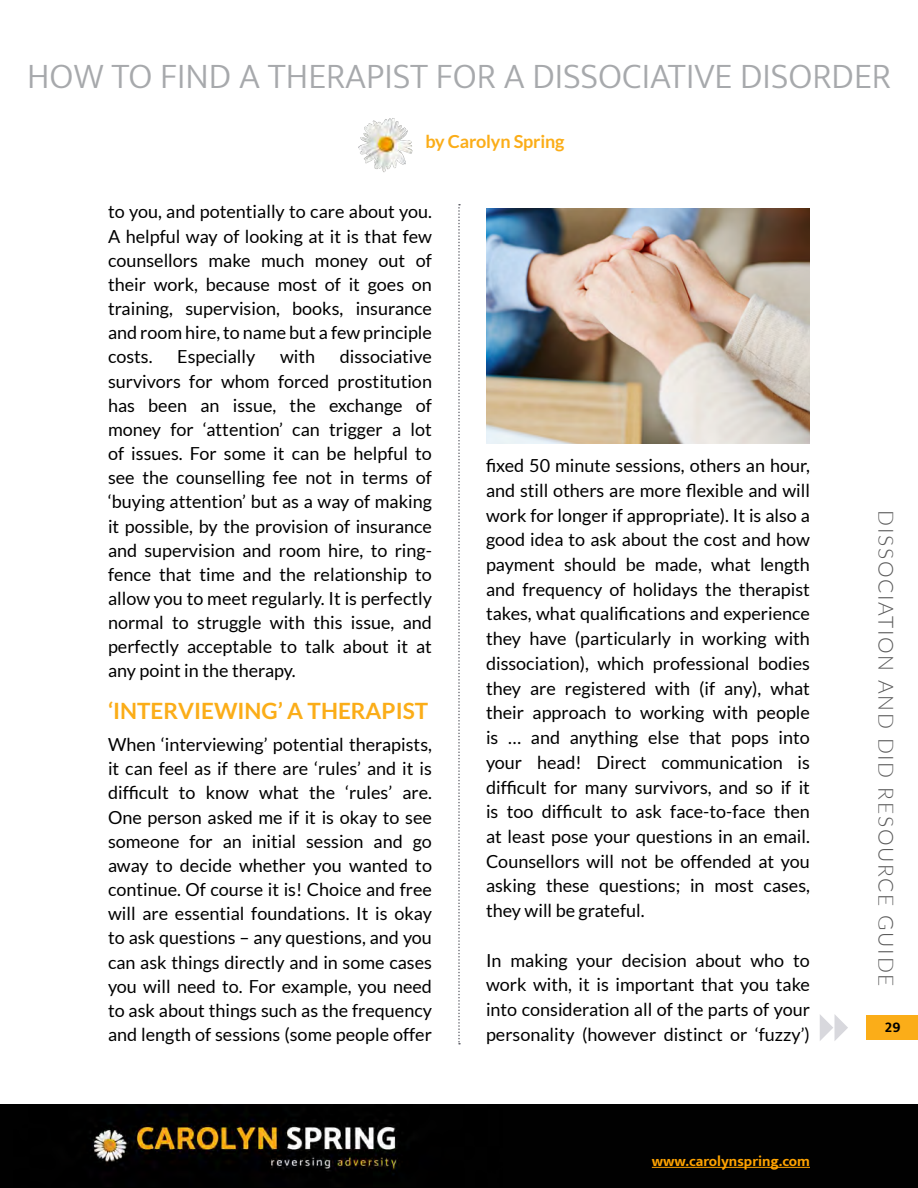
<style>
.page{position:relative;width:918px;height:1188px;background:#fff}
.page>*{position:absolute;margin:0;border:0;box-sizing:border-box;transform-origin:0 0}
.t1{font:300 36px "Mukta";color:#a7a9ac}
.t2{font:700 22.5px "Lato";color:#fbad18}
.t3{font:300 21px "Lato";letter-spacing:.08em;color:#5a5a5a}
.t4{font:18px/24.2px "Lato";color:#000;text-align:justify}
.t5{font:700 18px "Lato";letter-spacing:-.01em;color:#fbad18}
.t6{font:700 15px "Mukta";color:#ffa300}
.t7{font:700 15px "Mukta";color:#000}
</style>
<div class="page">
<svg style="left:458px;top:204px;width:2px;height:841px"></svg>
<img style="left:358px;top:118px;width:55px;height:54px">
<img style="left:486px;top:209px;width:324px;height:235px">
<div style="left:0;top:1104px;width:918px;height:84px;background:#010101"></div>
<img style="left:93px;top:1114px;width:307px;height:61px">
<hr style="left:652px;top:1167px;width:158px;height:1px;background:#ffa300">
<svg style="left:820px;top:1014px;width:28px;height:27px"></svg>
<div style="left:867px;top:1015px;width:51px;height:25px;background:#fbad18"></div>
<h1 class="t1" style="left:27px;top:54px;width:865px">HOW TO FIND A THERAPIST FOR A DISSOCIATIVE DISORDER</h1>
<p class="t5" style="left:425px;top:131px;width:140px">by Carolyn Spring</p>
<p class="t4" style="left:108px;top:200px;width:326px">to you, and potentially to care about you.<br>A helpful way of looking at it is that few counsellors make much money out of their work, because most of it goes on training, supervision, books, insurance and room hire, to name but a few principle costs.</p>
<p class="t4" style="left:108px;top:345px;width:326px;text-indent:232px">dissociative survivors for whom forced prostitution has been an issue, the exchange of money for ‘attention’ can trigger a lot of issues. For some it can be helpful to see the counselling fee not in terms of ‘buying attention’ but as a way of making it possible, by the provision of insurance and supervision and room hire, to ring&shy;fence that time and the relationship to allow you to meet regularly. It is perfectly normal to struggle with this issue, and perfectly acceptable to talk about it at any point in the therapy.</p>
<p class="t2" style="left:108px;top:697px;width:322px">‘INTERVIEWING’ A THERAPIST</p>
<p class="t4" style="left:108px;top:732px;width:326px">When ‘interviewing’ potential therapists, it can feel as if there are ‘rules’ and it is difficult to know what the ‘rules’ are.<br>One person asked me if it is okay to see someone for an initial session and go away to decide whether you wanted to continue. Of course it is! Choice and free will are essential foundations. It is okay to ask questions – any questions, and you can ask things directly and in some cases you will need to. For example, you need to ask about things such as the frequency and length of sessions (some people offer</p>
<p class="t4" style="left:177px;top:345px;width:80px">Especially</p>
<p class="t4" style="left:280px;top:345px;width:37px">with</p>
<p class="t4" style="left:486px;top:453px;width:326px;line-height:24.8px">fixed 50 minute sessions, others an hour, and still others are more flexible and will work for longer if appropriate). It is also a good idea to ask about the cost and how payment should be made, what length and frequency of holidays the therapist takes, what qualifications and experience they have (particularly in working with dissociation), which professional bodies they are registered with (if any), what their approach to working with people is … and anything else that pops into your head! Direct communication is difficult for many survivors, and so if it is too difficult to ask face-to-face then at least pose your questions in an email.<br>Counsellors will not be offended at you asking these questions; in most cases, they will be grateful.</p>
<p class="t4" style="left:486px;top:948px;width:326px;line-height:24.8px">In making your decision about who to work with, it is important that you take into consideration all of the parts of your personality (however distinct or ‘fuzzy’)</p>
<p class="t6" style="left:652px;top:1152px;width:160px">www.carolynspring.com</p>
<p class="t3" style="left:901px;top:510px;width:478px;rotate:90deg">DISSOCIATION AND DID RESOURCE GUIDE</p>
<p class="t7" style="left:885px;top:1018px;width:17px">29</p>
</div>
